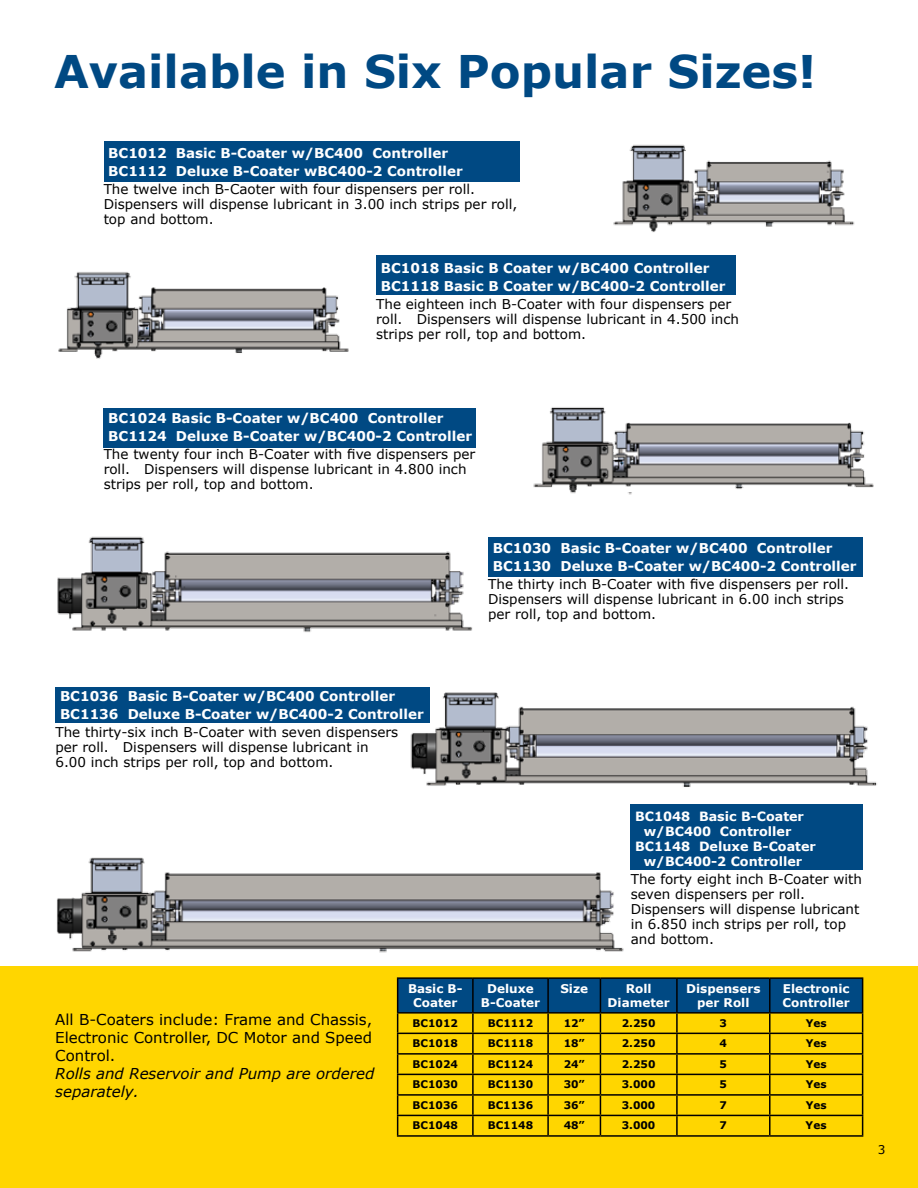
<style>
.page{position:relative;width:918px;height:1188px;background:#fff}
.page>*{position:absolute;margin:0;border:0;box-sizing:border-box;transform-origin:0 0}
.t1{font:700 45px "Verdana";color:#004983}
.t2{font:15px/18px "Verdana";color:#000;text-align:justify}
.t3{font:italic 15px/18px "Verdana";color:#000}
.t4{font:13.5px/15px "Verdana";color:#000}
.t5{font:700 13.5px/18px "Verdana";color:#fff}
.t6{font:700 12.75px "Verdana";color:#fff}
.t7{font:700 12px/13.5px "Verdana";color:#fff;text-align:center}
.t8{font:12px "Verdana";color:#000}
.t9{font:700 10.5px "Verdana";color:#000}
</style>
<div class="page">
<img style="left:57px;top:141px;width:820px;height:812px">
<div style="left:104px;top:141px;width:415px;height:41px;background:#004983"></div>
<div style="left:104px;top:408px;width:372px;height:40px;background:#004983"></div>
<div style="left:376px;top:255px;width:360px;height:40px;background:#004983"></div>
<div style="left:488px;top:537px;width:374px;height:39px;background:#004983"></div>
<div style="left:55px;top:687px;width:375px;height:36px;background:#004983"></div>
<div style="left:631px;top:804px;width:232px;height:66px;background:#004983"></div>
<div style="left:0;top:967px;width:918px;height:221px;background:#ffd600"></div>
<hr style="left:397px;top:977px;width:76px;height:2px;background:#000">
<hr style="left:473px;top:977px;width:75px;height:2px;background:#000">
<hr style="left:548px;top:977px;width:52px;height:2px;background:#000">
<hr style="left:600px;top:977px;width:77px;height:2px;background:#000">
<hr style="left:677px;top:977px;width:93px;height:2px;background:#000">
<hr style="left:770px;top:977px;width:93px;height:2px;background:#000">
<hr style="left:397px;top:1135px;width:76px;height:2px;background:#000">
<hr style="left:473px;top:1135px;width:75px;height:2px;background:#000">
<hr style="left:548px;top:1135px;width:52px;height:2px;background:#000">
<hr style="left:600px;top:1135px;width:77px;height:2px;background:#000">
<hr style="left:677px;top:1135px;width:93px;height:2px;background:#000">
<hr style="left:770px;top:1135px;width:93px;height:2px;background:#000">
<svg style="left:397px;top:978px;width:466px;height:157px"></svg>
<hr style="left:600px;top:1115px;width:77px;height:1px;background:#000">
<h1 class="t1" style="left:54px;top:40px;width:764px">Available in Six Popular Sizes!</h1>
<p class="t5" style="left:108px;top:144px;width:356px">BC1012 Basic B-Coater w/BC400 Controller<br>BC1112 Deluxe B-Coater wBC400-2 Controller</p>
<p class="t4" style="left:104px;top:181px;width:415px">The twelve inch B-Caoter with four dispensers per roll.<br>Dispensers will dispense lubricant in 3.00 inch strips per roll, top and bottom.</p>
<p class="t5" style="left:381px;top:259px;width:346px">BC1018 Basic B Coater w/BC400 Controller<br>BC1118 Basic B Coater w/BC400-2 Controller</p>
<p class="t4" style="left:376px;top:296px;width:364px">The eighteen inch B-Coater with four dispensers per roll. Dispensers will dispense lubricant in 4.500 inch strips per roll, top and bottom.</p>
<p class="t5" style="left:108px;top:408px;width:365px">BC1024 Basic B-Coater w/BC400 Controller<br>BC1124 Deluxe B-Coater w/BC400-2 Controller</p>
<p class="t4" style="left:104px;top:446px;width:373px">The twenty four inch B-Coater with five dispensers per roll. Dispensers will dispense lubricant in 4.800 inch strips per roll, top and bottom.</p>
<p class="t5" style="left:493px;top:539px;width:365px">BC1030 Basic B-Coater w/BC400 Controller<br>BC1130 Deluxe B-Coater w/BC400-2 Controller</p>
<p class="t4" style="left:488px;top:577px;width:363px">The thirty inch B-Coater with five dispensers per roll.<br>Dispensers will dispense lubricant in 6.00 inch strips per roll, top and bottom.</p>
<p class="t5" style="left:60px;top:687px;width:365px">BC1036 Basic B-Coater w/BC400 Controller<br>BC1136 Deluxe B-Coater w/BC400-2 Controller</p>
<p class="t4" style="left:55px;top:725px;width:344px">The thirty-six inch B-Coater with seven dispensers per roll. Dispensers will dispense lubricant in<br>6.00 inch strips per roll, top and bottom.</p>
<p class="t6" style="left:635px;top:807px;width:170px">BC1048 Basic B-Coater</p>
<p class="t6" style="left:644px;top:822px;width:149px">w/BC400 Controller</p>
<p class="t6" style="left:635px;top:837px;width:182px">BC1148 Deluxe B-Coater</p>
<p class="t6" style="left:644px;top:852px;width:160px">w/BC400-2 Controller</p>
<p class="t4" style="left:631px;top:871px;width:233px">The forty eight inch B-Coater with seven dispensers per roll.<br>Dispensers will dispense lubricant in 6.850 inch strips per roll, top and bottom.</p>
<p class="t2" style="left:55px;top:1011px;width:318px">All B-Coaters include: Frame and Chassis, Electronic Controller, DC Motor and Speed Control.</p>
<p class="t3" style="left:55px;top:1065px;width:321px">Rolls and Reservoir and Pump are ordered separately.</p>
<p class="t7" style="left:408px;top:982px;width:56px">Basic B-<br>Coater</p>
<p class="t7" style="left:481px;top:982px;width:61px">Deluxe<br>B-Coater</p>
<p class="t7" style="left:560px;top:982px;width:29px">Size</p>
<p class="t7" style="left:608px;top:982px;width:64px">Roll<br>Diameter</p>
<p class="t7" style="left:686px;top:982px;width:76px">Dispensers per Roll</p>
<p class="t7" style="left:783px;top:982px;width:69px;text-align:left">Electronic<br>Controller</p>
<p class="t9" style="left:413px;top:1016px;width:47px">BC1012</p>
<p class="t9" style="left:488px;top:1016px;width:47px">BC1112</p>
<p class="t9" style="left:564px;top:1016px;width:23px">12”</p>
<p class="t9" style="left:622px;top:1016px;width:35px">2.250</p>
<p class="t9" style="left:720px;top:1016px;width:9px">3</p>
<p class="t9" style="left:806px;top:1016px;width:22px">Yes</p>
<p class="t9" style="left:413px;top:1036px;width:47px">BC1018</p>
<p class="t9" style="left:488px;top:1036px;width:47px">BC1118</p>
<p class="t9" style="left:564px;top:1036px;width:23px">18”</p>
<p class="t9" style="left:622px;top:1036px;width:35px">2.250</p>
<p class="t9" style="left:720px;top:1036px;width:9px">4</p>
<p class="t9" style="left:806px;top:1036px;width:22px">Yes</p>
<p class="t9" style="left:413px;top:1057px;width:47px">BC1024</p>
<p class="t9" style="left:488px;top:1057px;width:47px">BC1124</p>
<p class="t9" style="left:564px;top:1057px;width:23px">24”</p>
<p class="t9" style="left:622px;top:1057px;width:35px">2.250</p>
<p class="t9" style="left:720px;top:1057px;width:9px">5</p>
<p class="t9" style="left:806px;top:1057px;width:22px">Yes</p>
<p class="t9" style="left:413px;top:1077px;width:47px">BC1030</p>
<p class="t9" style="left:488px;top:1077px;width:47px">BC1130</p>
<p class="t9" style="left:564px;top:1077px;width:23px">30”</p>
<p class="t9" style="left:622px;top:1077px;width:35px">3.000</p>
<p class="t9" style="left:720px;top:1077px;width:9px">5</p>
<p class="t9" style="left:806px;top:1077px;width:22px">Yes</p>
<p class="t9" style="left:413px;top:1098px;width:47px">BC1036</p>
<p class="t9" style="left:488px;top:1098px;width:47px">BC1136</p>
<p class="t9" style="left:564px;top:1098px;width:23px">36”</p>
<p class="t9" style="left:622px;top:1098px;width:35px">3.000</p>
<p class="t9" style="left:720px;top:1098px;width:9px">7</p>
<p class="t9" style="left:806px;top:1098px;width:22px">Yes</p>
<p class="t9" style="left:412px;top:1118px;width:47px">BC1048</p>
<p class="t9" style="left:488px;top:1118px;width:47px">BC1148</p>
<p class="t9" style="left:564px;top:1118px;width:23px">48”</p>
<p class="t9" style="left:622px;top:1118px;width:35px">3.000</p>
<p class="t9" style="left:720px;top:1118px;width:9px">7</p>
<p class="t9" style="left:806px;top:1118px;width:22px">Yes</p>
<p class="t8" style="left:878px;top:1141px;width:9px">3</p>
</div>
